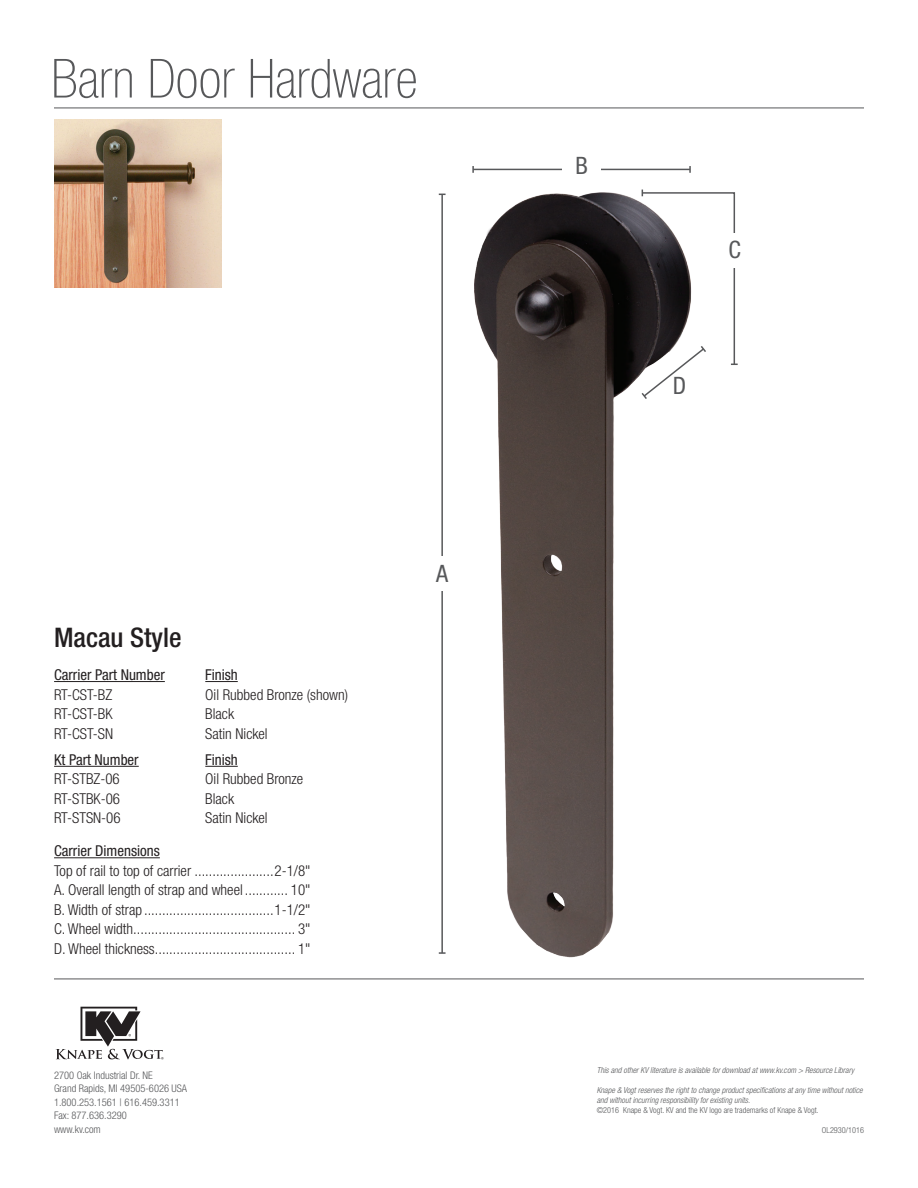
<style>
.page{position:relative;width:918px;height:1188px;background:#fff}
.page>*{position:absolute;margin:0;border:0;box-sizing:border-box;transform-origin:0 0}
.t1{font:100 condensed 54px "Helvetica Neue";color:#57585a}
.t2{font:500 condensed 27px "Helvetica Neue";color:#231f20}
.t3{font:condensed 24px "Helvetica Neue";color:#57585a}
.t4{font:300 condensed 15px/19.5px "Helvetica Neue";color:#231f20}
.t5{font:condensed 15px "Helvetica Neue";color:#231f20}
.t6{font:300 condensed 10.5px "Helvetica Neue";color:#57585a}
.t7{font:italic 300 condensed 8.25px/9.9px "Helvetica Neue";color:#57585a}
.t8{font:300 condensed 8.25px "Helvetica Neue";color:#57585a}
.s1{font-weight:400}
</style>
<div class="page">
<hr style="left:473px;top:169px;width:217px;height:1px;background:#57585a">
<div style="left:562px;top:152px;width:39px;height:34px;background:#fff"></div>
<hr style="left:441px;top:194px;width:2px;height:759px;background:#57585a">
<svg style="left:439px;top:952px;width:7px;height:2px"></svg>
<div style="left:423px;top:557px;width:38px;height:34px;background:#fff"></div>
<hr style="left:54px;top:979px;width:810px;height:1px;background:#57585a">
<hr style="left:54px;top:108px;width:810px;height:1px;background:#57585a">
<img style="left:54px;top:120px;width:168px;height:167px">
<img style="left:468px;top:171px;width:265px;height:809px">
<svg style="left:56px;top:1007px;width:108px;height:52px"></svg>
<hr style="left:54px;top:681px;width:111px;height:1px;background:#231f20">
<hr style="left:205px;top:681px;width:33px;height:1px;background:#231f20">
<hr style="left:54px;top:766px;width:85px;height:1px;background:#231f20">
<hr style="left:205px;top:766px;width:33px;height:1px;background:#231f20">
<hr style="left:54px;top:857px;width:106px;height:1px;background:#231f20">
<svg style="left:640px;top:190px;width:98px;height:211px"></svg>
<div style="left:715px;top:233px;width:39px;height:34px;background:#fff"></div>
<p class="t1" style="left:51px;top:48px;width:368px">Barn Door Hardware</p>
<p class="t2" style="left:54px;top:621px;width:129px">Macau Style</p>
<p class="t5" style="left:54px;top:666px;width:112px">Carrier Part Number</p>
<p class="t5" style="left:205px;top:666px;width:34px">Finish</p>
<p class="t4" style="left:54px;top:684px;width:60px">RT-CST-BZ</p>
<p class="t4" style="left:205px;top:684px;width:144px">Oil Rubbed Bronze (shown)</p>
<p class="t4" style="left:54px;top:704px;width:60px">RT-CST-BK</p>
<p class="t4" style="left:205px;top:704px;width:30px">Black</p>
<p class="t4" style="left:54px;top:723px;width:61px">RT-CST-SN</p>
<p class="t4" style="left:205px;top:723px;width:64px">Satin Nickel</p>
<p class="t5" style="left:54px;top:751px;width:86px">Kt Part Number</p>
<p class="t5" style="left:205px;top:751px;width:34px">Finish</p>
<p class="t4" style="left:54px;top:769px;width:67px">RT-STBZ-06</p>
<p class="t4" style="left:205px;top:769px;width:100px">Oil Rubbed Bronze</p>
<p class="t4" style="left:54px;top:789px;width:68px">RT-STBK-06</p>
<p class="t4" style="left:205px;top:789px;width:30px">Black</p>
<p class="t4" style="left:54px;top:808px;width:68px">RT-STSN-06</p>
<p class="t4" style="left:205px;top:808px;width:64px">Satin Nickel</p>
<p class="t4" style="left:54px;top:841px;width:258px"><span class="s1">Carrier Dimensions<br></span>Top of rail to top of carrier ......................2-1/8" A. Overall length of strap and wheel ............ 10" B. Width of strap ....................................1-1/2" C. Wheel width............................................. 3" D. Wheel thickness....................................... 1"</p>
<p class="t6" style="left:54px;top:1069px;width:100px">2700 Oak Industrial Dr. NE</p>
<p class="t6" style="left:54px;top:1083px;width:135px">Grand Rapids, MI 49505-6026 USA</p>
<p class="t6" style="left:54px;top:1096px;width:127px">1.800.253.1561 | 616.459.3311</p>
<p class="t6" style="left:54px;top:1110px;width:74px">Fax: 877.636.3290</p>
<p class="t6" style="left:54px;top:1123px;width:48px">www.kv.com</p>
<p class="t3" style="left:436px;top:559px;width:13px">A</p>
<p class="t3" style="left:575px;top:152px;width:14px">B</p>
<p class="t3" style="left:728px;top:236px;width:14px">C</p>
<p class="t3" style="left:673px;top:372px;width:15px">D</p>
<p class="t7" style="left:597px;top:1065px;width:259px">This and other KV literature is available for download at www.kv.com &gt; Resource Library</p>
<p class="t7" style="left:597px;top:1085px;width:267px">Knape &amp; Vogt reserves the right to change product specifications at any time without notice and without incurring responsibility for existing units.</p>
<p class="t8" style="left:597px;top:1105px;width:223px">©2016 Knape &amp; Vogt. KV and the KV logo are trademarks of Knape &amp; Vogt.</p>
<p class="t8" style="left:822px;top:1125px;width:44px">OL2930/1016</p>
</div>
